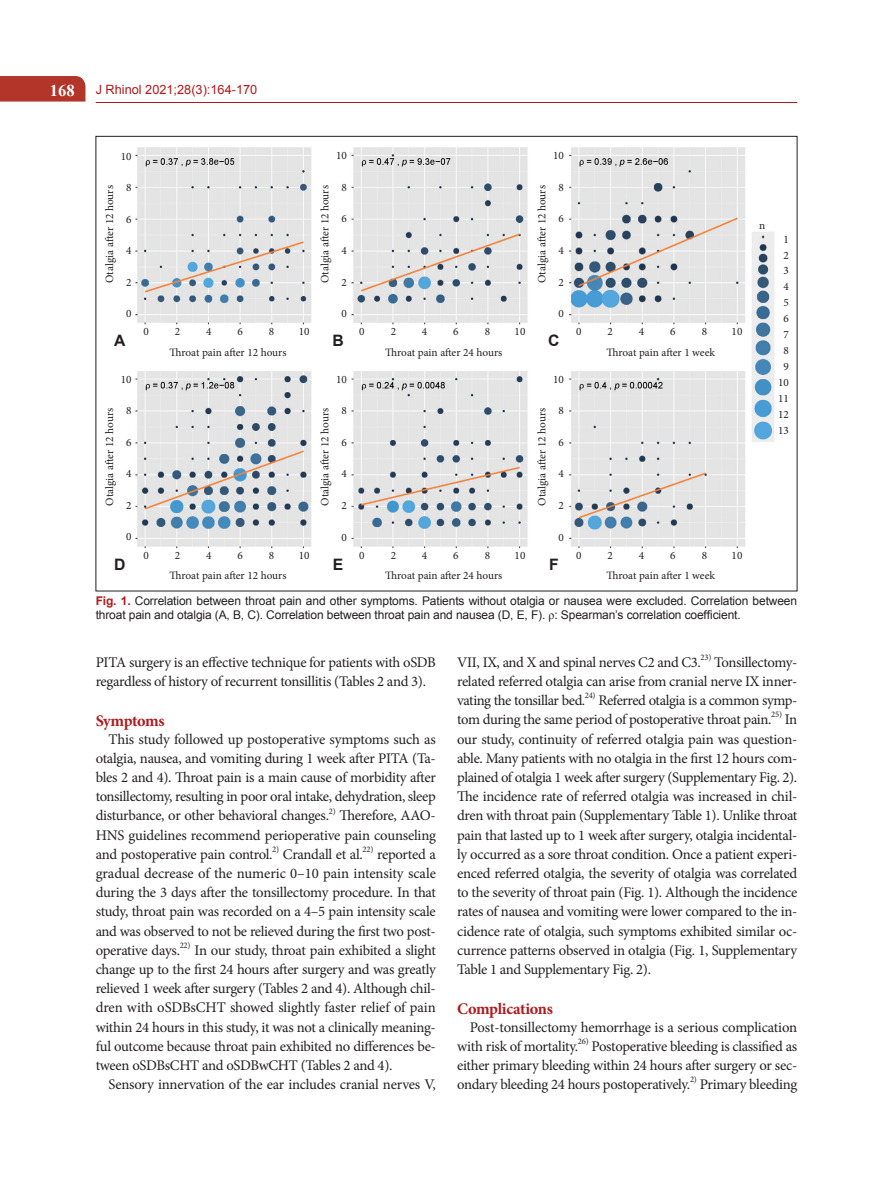
<style>
.page{position:relative;width:893px;height:1191px;background:#fff}
.page>*{position:absolute;margin:0;border:0;box-sizing:border-box;transform-origin:0 0}
.t1{font:700 16.5px "Times New Roman";color:#fff}
.t2{font:700 16.2px "Minion Pro";letter-spacing:-.025em;color:#ae1a1e}
.t3{font:700 15.75px "Arial";color:#231f20}
.t4{font:14.7px/19.2px "Minion Pro";letter-spacing:-.02em;color:#231f20;text-align:justify}
.t5{font:12.75px "Arial";color:#ae1a1e}
.t6{font:12px/13.5px "Arial";letter-spacing:-.01em;color:#231f20}
.t7{font:11.25px/15.9px "Minion Pro";color:#231f20;text-align:center}
.t8{font:8.55px "Minion Pro";letter-spacing:-.025em;color:#231f20}
.s1{font-weight:700;color:#ae1a1e}
.s2{font-family:"Times New Roman"}
</style>
<div class="page">
<div style="left:0;top:76px;width:85px;height:26px;background:#b33428"></div>
<hr style="left:96px;top:102px;width:701px;height:1px;background:#ae1a1e">
<img style="left:135px;top:147px;width:640px;height:402px">
<p class="t1" style="left:50px;top:79px;width:26px">168</p>
<p class="t5" style="left:96px;top:81px;width:163px">J Rhinol 2021;28(3):164-170</p>
<p class="t7" style="left:121px;top:148px;width:12px">10</p>
<p class="t7" style="left:126px;top:179px;width:7px">8</p>
<p class="t7" style="left:126px;top:211px;width:7px">6</p>
<p class="t7" style="left:126px;top:243px;width:7px">4</p>
<p class="t7" style="left:126px;top:274px;width:7px">2</p>
<p class="t7" style="left:126px;top:306px;width:7px">0</p>
<p class="t7" style="left:102px;top:283px;width:99px;rotate:-90deg">Otalgia after 12 hours</p>
<p class="t3" style="left:114px;top:330px;width:13px">A</p>
<p class="t7" style="left:121px;top:371px;width:12px">10</p>
<p class="t7" style="left:126px;top:403px;width:7px">8</p>
<p class="t7" style="left:126px;top:434px;width:7px">6</p>
<p class="t7" style="left:126px;top:466px;width:7px">4</p>
<p class="t7" style="left:126px;top:497px;width:7px">2</p>
<p class="t7" style="left:126px;top:529px;width:7px">0</p>
<p class="t7" style="left:102px;top:506px;width:99px;rotate:-90deg">Otalgia after 12 hours</p>
<p class="t3" style="left:114px;top:554px;width:13px">D</p>
<p class="t7" style="left:143px;top:324px;width:7px">0</p>
<p class="t7" style="left:175px;top:324px;width:7px">2</p>
<p class="t7" style="left:206px;top:324px;width:7px">4</p>
<p class="t7" style="left:237px;top:324px;width:7px">6</p>
<p class="t7" style="left:269px;top:324px;width:7px">8</p>
<p class="t7" style="left:299px;top:324px;width:12px">10</p>
<p class="t7" style="left:169px;top:344px;width:119px">Throat pain after 12 hours</p>
<p class="t7" style="left:143px;top:547px;width:7px">0</p>
<p class="t7" style="left:175px;top:547px;width:7px">2</p>
<p class="t7" style="left:206px;top:547px;width:7px">4</p>
<p class="t7" style="left:237px;top:547px;width:7px">6</p>
<p class="t7" style="left:269px;top:547px;width:7px">8</p>
<p class="t7" style="left:299px;top:547px;width:12px">10</p>
<p class="t7" style="left:169px;top:568px;width:119px">Throat pain after 12 hours</p>
<p class="t7" style="left:336px;top:148px;width:12px">10</p>
<p class="t7" style="left:342px;top:179px;width:7px">8</p>
<p class="t7" style="left:342px;top:211px;width:7px">6</p>
<p class="t7" style="left:342px;top:242px;width:7px">4</p>
<p class="t7" style="left:342px;top:274px;width:7px">2</p>
<p class="t7" style="left:342px;top:306px;width:7px">0</p>
<p class="t7" style="left:317px;top:283px;width:99px;rotate:-90deg">Otalgia after 12 hours</p>
<p class="t3" style="left:332px;top:330px;width:13px">B</p>
<p class="t7" style="left:336px;top:371px;width:12px">10</p>
<p class="t7" style="left:342px;top:403px;width:7px">8</p>
<p class="t7" style="left:342px;top:434px;width:7px">6</p>
<p class="t7" style="left:342px;top:466px;width:7px">4</p>
<p class="t7" style="left:342px;top:497px;width:7px">2</p>
<p class="t7" style="left:342px;top:529px;width:7px">0</p>
<p class="t7" style="left:317px;top:506px;width:99px;rotate:-90deg">Otalgia after 12 hours</p>
<p class="t3" style="left:333px;top:554px;width:12px">E</p>
<p class="t7" style="left:553px;top:148px;width:12px">10</p>
<p class="t7" style="left:559px;top:179px;width:7px">8</p>
<p class="t7" style="left:559px;top:211px;width:7px">6</p>
<p class="t7" style="left:559px;top:242px;width:7px">4</p>
<p class="t7" style="left:559px;top:274px;width:7px">2</p>
<p class="t7" style="left:559px;top:306px;width:7px">0</p>
<p class="t7" style="left:534px;top:283px;width:99px;rotate:-90deg">Otalgia after 12 hours</p>
<p class="t7" style="left:359px;top:324px;width:7px">0</p>
<p class="t7" style="left:391px;top:324px;width:7px">2</p>
<p class="t7" style="left:422px;top:324px;width:7px">4</p>
<p class="t7" style="left:453px;top:324px;width:7px">6</p>
<p class="t7" style="left:485px;top:324px;width:7px">8</p>
<p class="t7" style="left:515px;top:324px;width:12px">10</p>
<p class="t7" style="left:385px;top:344px;width:119px">Throat pain after 24 hours</p>
<p class="t3" style="left:548px;top:330px;width:13px">C</p>
<p class="t7" style="left:576px;top:324px;width:7px">0</p>
<p class="t7" style="left:608px;top:324px;width:7px">2</p>
<p class="t7" style="left:639px;top:324px;width:7px">4</p>
<p class="t7" style="left:670px;top:324px;width:7px">6</p>
<p class="t7" style="left:702px;top:324px;width:7px">8</p>
<p class="t7" style="left:732px;top:324px;width:12px">10</p>
<p class="t7" style="left:606px;top:344px;width:110px">Throat pain after 1 week</p>
<p class="t7" style="left:553px;top:371px;width:12px">10</p>
<p class="t7" style="left:559px;top:403px;width:7px">8</p>
<p class="t7" style="left:559px;top:434px;width:7px">6</p>
<p class="t7" style="left:559px;top:466px;width:7px">4</p>
<p class="t7" style="left:559px;top:497px;width:7px">2</p>
<p class="t7" style="left:559px;top:529px;width:7px">0</p>
<p class="t7" style="left:534px;top:506px;width:99px;rotate:-90deg">Otalgia after 12 hours</p>
<p class="t7" style="left:359px;top:547px;width:7px">0</p>
<p class="t7" style="left:391px;top:547px;width:7px">2</p>
<p class="t7" style="left:422px;top:547px;width:7px">4</p>
<p class="t7" style="left:453px;top:547px;width:7px">6</p>
<p class="t7" style="left:485px;top:547px;width:7px">8</p>
<p class="t7" style="left:515px;top:547px;width:12px">10</p>
<p class="t7" style="left:385px;top:568px;width:119px">Throat pain after 24 hours</p>
<p class="t3" style="left:549px;top:554px;width:11px">F</p>
<p class="t7" style="left:576px;top:547px;width:7px">0</p>
<p class="t7" style="left:608px;top:547px;width:7px">2</p>
<p class="t7" style="left:639px;top:547px;width:7px">4</p>
<p class="t7" style="left:670px;top:547px;width:7px">6</p>
<p class="t7" style="left:702px;top:547px;width:7px">8</p>
<p class="t7" style="left:732px;top:547px;width:12px">10</p>
<p class="t7" style="left:606px;top:568px;width:110px">Throat pain after 1 week</p>
<p class="t7" style="left:759px;top:217px;width:8px">n</p>
<p class="t7" style="left:778px;top:231px;width:12px">1<br>2<br>3<br>4<br>5<br>6<br>7<br>8<br>9<br>10<br>11<br>12<br>13</p>
<p class="t6" style="left:96px;top:594px;width:703px"><span class="s1">Fig. 1.</span> Correlation between throat pain and other symptoms. Patients without otalgia or nausea were excluded. Correlation between throat pain and otalgia (A, B, C). Correlation between throat pain and nausea (D, E, F). <span class="s2">ρ</span>: Spearman’s correlation coefficient.</p>
<p class="t4" style="left:96px;top:652px;width:342px">PITA surgery is an effective technique for patients with oSDB regardless of history of recurrent tonsillitis (Tables 2 and 3).</p>
<p class="t2" style="left:96px;top:709px;width:71px">Symptoms</p>
<p class="t4" style="left:96px;top:729px;width:342px;text-indent:13px">This study followed up postoperative symptoms such as otalgia, nausea, and vomiting during 1 week after PITA (Ta&shy;bles 2 and 4). Throat pain is a main cause of morbidity after tonsillectomy, resulting in poor oral intake, dehydration, sleep disturbance, or other behavioral changes.</p>
<p class="t8" style="left:329px;top:805px;width:8px">2)</p>
<p class="t4" style="left:96px;top:806px;width:342px;text-indent:244px">Therefore, AAO-HNS guidelines recommend perioperative pain counseling and postoperative pain control.</p>
<p class="t8" style="left:272px;top:843px;width:8px">2)</p>
<p class="t4" style="left:283px;top:844px;width:81px">Crandall et al.</p>
<p class="t8" style="left:362px;top:843px;width:12px">22)</p>
<p class="t4" style="left:96px;top:844px;width:342px;text-indent:281px">reported a gradual decrease of the numeric 0–10 pain intensity scale during the 3 days after the tonsillectomy procedure. In that study, throat pain was recorded on a 4–5 pain intensity scale and was observed to not be relieved during the first two post&shy;operative days.</p>
<p class="t8" style="left:180px;top:939px;width:12px">22)</p>
<p class="t4" style="left:96px;top:940px;width:342px;text-indent:99px">In our study, throat pain exhibited a slight change up to the first 24 hours after surgery and was greatly relieved 1 week after surgery (Tables 2 and 4). Although chil&shy;dren with oSDBsCHT showed slightly faster relief of pain within 24 hours in this study, it was not a clinically meaning&shy;ful outcome because throat pain exhibited no differences be&shy;tween oSDBsCHT and oSDBwCHT (Tables 2 and 4).</p>
<p class="t4" style="left:108px;top:1075px;width:329px">Sensory innervation of the ear includes cranial nerves V,</p>
<p class="t4" style="left:457px;top:652px;width:245px">VII, IX, and X and spinal nerves C2 and C3.</p>
<p class="t8" style="left:701px;top:651px;width:12px">23)</p>
<p class="t4" style="left:457px;top:652px;width:342px;text-indent:257px">Tonsillectomy&shy;related referred otalgia can arise from cranial nerve IX inner&shy;vating the tonsillar bed.</p>
<p class="t8" style="left:585px;top:690px;width:12px">24)</p>
<p class="t4" style="left:457px;top:691px;width:342px;text-indent:141px">Referred otalgia is a common symp&shy;tom during the same period of postoperative throat pain.</p>
<p class="t8" style="left:771px;top:709px;width:12px">25)</p>
<p class="t4" style="left:457px;top:710px;width:342px;text-indent:328px">In our study, continuity of referred otalgia pain was question&shy;able. Many patients with no otalgia in the first 12 hours com&shy;plained of otalgia 1 week after surgery (Supplementary Fig. 2).<br>The incidence rate of referred otalgia was increased in chil&shy;dren with throat pain (Supplementary Table 1). Unlike throat pain that lasted up to 1 week after surgery, otalgia incidental&shy;ly occurred as a sore throat condition. Once a patient experi&shy;enced referred otalgia, the severity of otalgia was correlated to the severity of throat pain (Fig. 1). Although the incidence rates of nausea and vomiting were lower compared to the in&shy;cidence rate of otalgia, such symptoms exhibited similar oc&shy;currence patterns observed in otalgia (Fig. 1, Supplementary Table 1 and Supplementary Fig. 2).</p>
<p class="t2" style="left:457px;top:997px;width:97px">Complications</p>
<p class="t4" style="left:457px;top:1017px;width:342px;text-indent:13px">Post-tonsillectomy hemorrhage is a serious complication with risk of mortality.</p>
<p class="t8" style="left:578px;top:1035px;width:12px">26)</p>
<p class="t4" style="left:457px;top:1036px;width:342px;text-indent:134px">Postoperative bleeding is classified as either primary bleeding within 24 hours after surgery or sec&shy;ondary bleeding 24 hours postoperatively.</p>
<p class="t8" style="left:690px;top:1074px;width:8px">2)</p>
<p class="t4" style="left:700px;top:1075px;width:99px">Primary bleeding</p>
</div>
